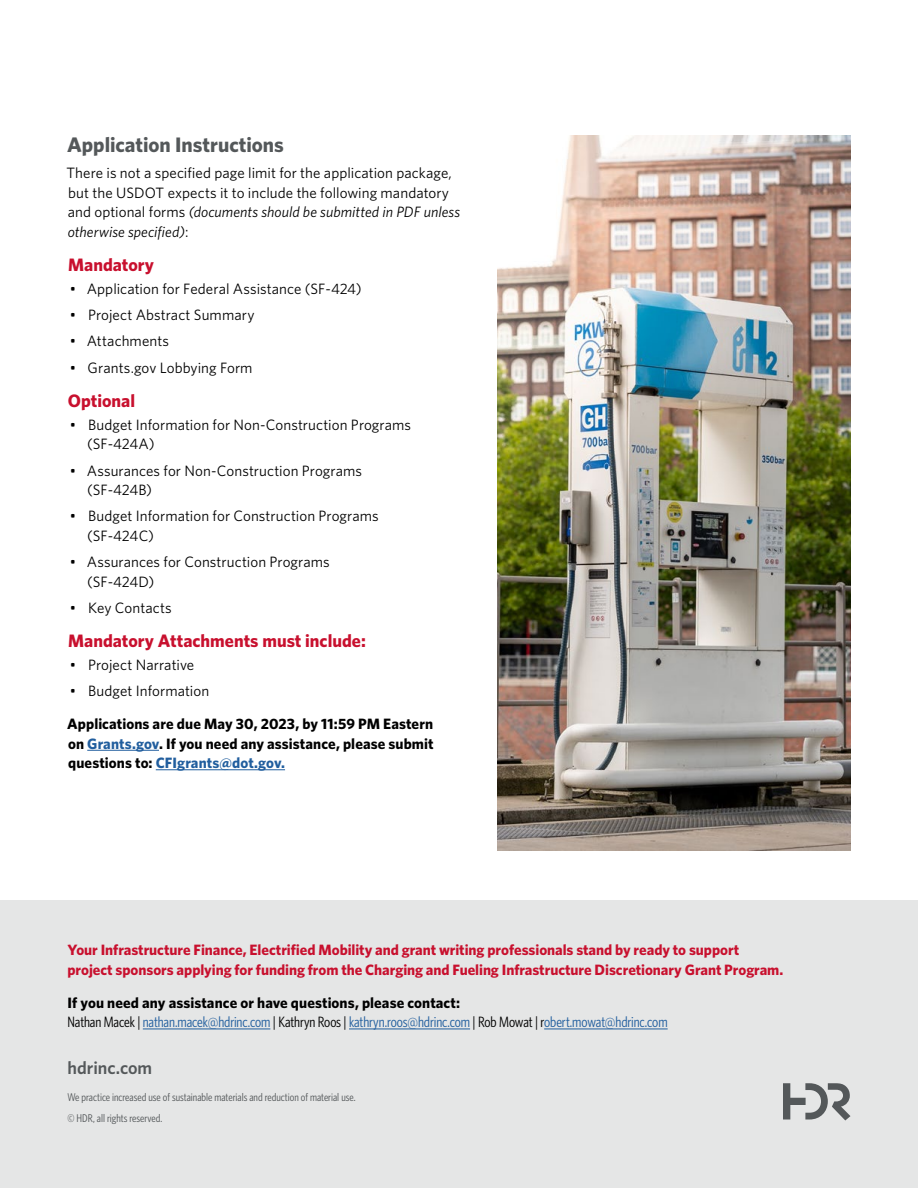
<style>
.page{position:relative;width:918px;height:1188px;background:#fff}
.page>*{position:absolute;margin:0;border:0;box-sizing:border-box;transform-origin:0 0}
.t1{font:700 21px "Whitney";color:#54585a}
.t2{font:700 18px "Whitney";color:#c8102e}
.t3{font:600 18px "Whitney";color:#54585a}
.t4{font:15px/19.5px "Whitney";letter-spacing:.005em;color:#000}
.t5{font:700 15px/19.5px "Whitney";letter-spacing:-.005em;color:#c8102e}
.t6{font:700 15px/19.5px "Whitney";letter-spacing:.005em;color:#000;text-align:justify}
.t7{font:15px "Whitney Condensed";letter-spacing:-.005em;color:#215e9e}
.t8{font:11.25px/20.2px "Whitney Condensed";color:#54585a}
.s1{font-style:italic}
.s2{color:#215e9e}
.s3{color:#000}
</style>
<div class="page">
<div style="left:0;top:901px;width:918px;height:287px;background:#e5e6e6"></div>
<hr style="left:143px;top:1029px;width:127px;height:1px;background:#215e9e">
<hr style="left:349px;top:1029px;width:121px;height:1px;background:#215e9e">
<hr style="left:544px;top:1029px;width:124px;height:1px;background:#215e9e">
<img style="left:498px;top:135px;width:352px;height:715px">
<hr style="left:87px;top:750px;width:72px;height:1px;background:#215e9e">
<hr style="left:156px;top:769px;width:129px;height:1px;background:#215e9e">
<svg style="left:783px;top:1083px;width:67px;height:38px"></svg>
<h1 class="t1" style="left:67px;top:130px;width:218px">Application Instructions</h1>
<p class="t4" style="left:66px;top:163px;width:395px">There is not a specified page limit for the application package, but the USDOT expects it to include the following mandatory and optional forms <span class="s1">(documents should be submitted in PDF unless otherwise specified)</span>:</p>
<p class="t2" style="left:68px;top:253px;width:87px">Mandatory</p>
<p class="t4" style="left:70px;top:278px;width:293px">• Application for Federal Assistance (SF-424)</p>
<p class="t4" style="left:70px;top:305px;width:186px">• Project Abstract Summary</p>
<p class="t4" style="left:70px;top:331px;width:101px">• Attachments</p>
<p class="t4" style="left:70px;top:357px;width:184px">• Grants.gov Lobbying Form</p>
<p class="t2" style="left:68px;top:389px;width:69px">Optional</p>
<p class="t4" style="left:87px;top:414px;width:325px;text-indent:-18px">• Budget Information for Non-Construction Programs (SF-424A)</p>
<p class="t4" style="left:87px;top:460px;width:276px;text-indent:-18px">• Assurances for Non-Construction Programs (SF-424B)</p>
<p class="t4" style="left:87px;top:506px;width:293px;text-indent:-18px">• Budget Information for Construction Programs (SF-424C)</p>
<p class="t4" style="left:87px;top:552px;width:244px;text-indent:-18px">• Assurances for Construction Programs (SF-424D)</p>
<p class="t4" style="left:70px;top:597px;width:104px">• Key Contacts</p>
<p class="t2" style="left:68px;top:629px;width:299px">Mandatory Attachments must include:</p>
<p class="t4" style="left:70px;top:655px;width:126px">• Project Narrative</p>
<p class="t4" style="left:70px;top:681px;width:141px">• Budget Information</p>
<p class="t6" style="left:67px;top:714px;width:368px">Applications are due May 30, 2023, by 11:59 PM Eastern on <span class="s2">Grants.gov</span>. If you need any assistance, please submit questions to: <span class="s2">CFIgrants@dot.gov.</span></p>
<p class="t5" style="left:68px;top:940px;width:717px">Your Infrastructure Finance, Electrified Mobility and grant writing professionals stand by ready to support project sponsors applying for funding from the Charging and Fueling Infrastructure Discretionary Grant Program.</p>
<p class="t6" style="left:68px;top:993px;width:394px">If you need any assistance or have questions, please contact:</p>
<p class="t7" style="left:68px;top:1013px;width:602px"><span class="s3">Nathan Macek |</span> nathan.macek@hdrinc.com <span class="s3">| Kathryn Roos |</span> kathryn.roos@hdrinc.com <span class="s3">| Rob Mowat | r</span>obert.mowat@hdrinc.com</p>
<p class="t3" style="left:68px;top:1056px;width:86px">hdrinc.com</p>
<p class="t8" style="left:68px;top:1087px;width:290px">We practice increased use of sustainable materials and reduction of material use. © HDR, all rights reserved.</p>
</div>
